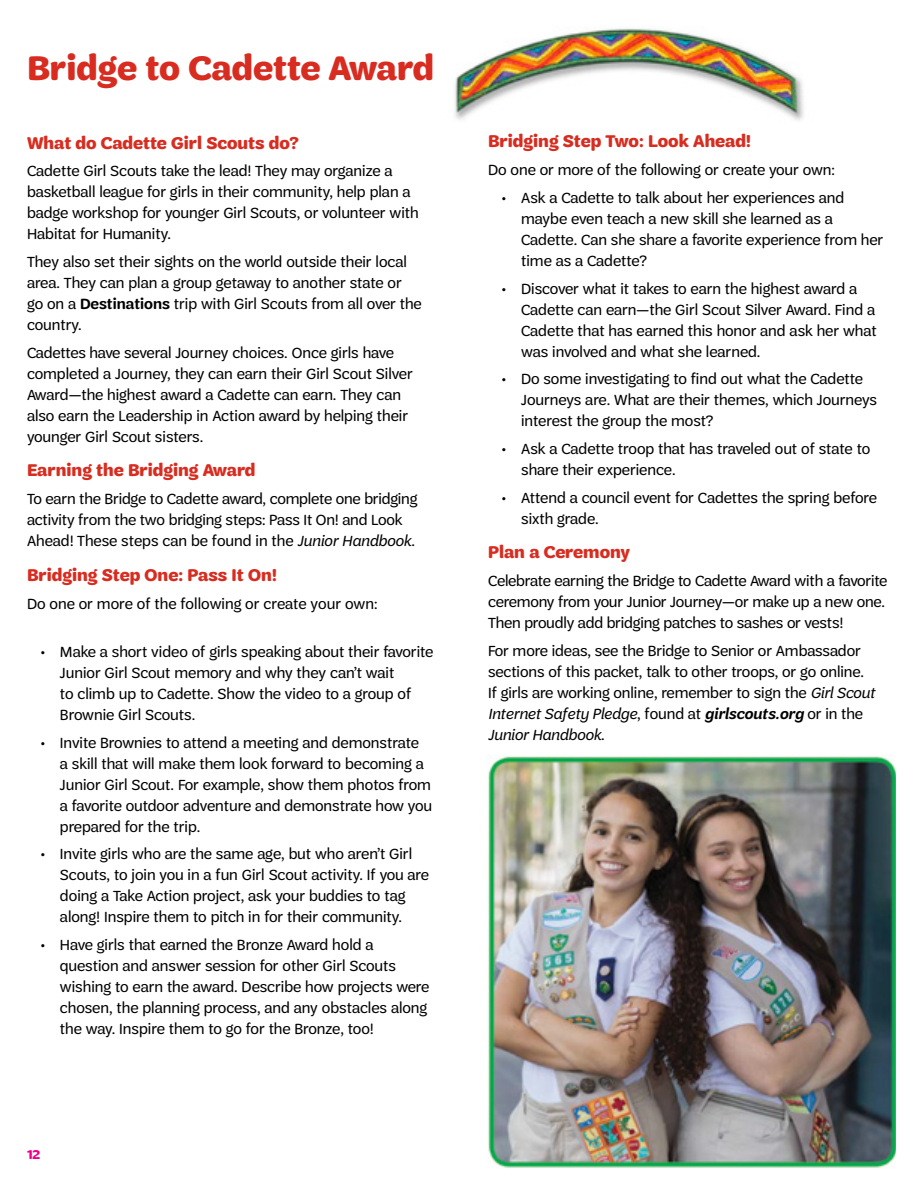
<style>
.page{position:relative;width:918px;height:1188px;background:#fff}
.page>*{position:absolute;margin:0;border:0;box-sizing:border-box;transform-origin:0 0}
.t1{font:700 36px "Trefoil Sans";color:#d82c20}
.t2{font:700 18px "Trefoil Sans";color:#d82c20}
.t3{font:15.75px/21px "Trefoil Sans";color:#000}
.t4{font:700 13.5px "Trefoil Sans";color:#ec008c}
.s1{font-weight:600}
.s2{font-style:italic}
.s3{font-weight:600;font-style:italic}
</style>
<div class="page">
<img style="left:455px;top:28px;width:349px;height:93px">
<img style="left:488px;top:756px;width:408px;height:412px">
<h1 class="t1" style="left:27px;top:48px;width:409px">Bridge to Cadette Award</h1>
<p class="t2" style="left:27px;top:132px;width:274px">What do Cadette Girl Scouts do?</p>
<p class="t3" style="left:27px;top:161px;width:393px">Cadette Girl Scouts take the lead! They may organize a basketball league for girls in their community, help plan a badge workshop for younger Girl Scouts, or volunteer with Habitat for Humanity.</p>
<p class="t3" style="left:27px;top:251px;width:396px">They also set their sights on the world outside their local area. They can plan a group getaway to another state or go on a <span class="s1">Destinations</span> trip with Girl Scouts from all over the country.</p>
<p class="t3" style="left:27px;top:342px;width:387px">Cadettes have several Journey choices. Once girls have completed a Journey, they can earn their Girl Scout Silver Award—the highest award a Cadette can earn. They can also earn the Leadership in Action award by helping their younger Girl Scout sisters.</p>
<p class="t2" style="left:27px;top:460px;width:230px">Earning the Bridging Award</p>
<p class="t3" style="left:27px;top:488px;width:392px">To earn the Bridge to Cadette award, complete one bridging activity from the two bridging steps: Pass It On! and Look<br>Ahead! These steps can be found in the <span class="s2">Junior Handbook</span>.</p>
<p class="t2" style="left:27px;top:565px;width:252px">Bridging Step One: Pass It On!</p>
<p class="t3" style="left:27px;top:593px;width:352px">Do one or more of the following or create your own:</p>
<p class="t3" style="left:60px;top:641px;width:375px;text-indent:-19px">• Make a short video of girls speaking about their favorite Junior Girl Scout memory and why they can’t wait<br>to climb up to Cadette. Show the video to a group of Brownie Girl Scouts.</p>
<p class="t3" style="left:60px;top:732px;width:374px;text-indent:-19px">• Invite Brownies to attend a meeting and demonstrate<br>a skill that will make them look forward to becoming a Junior Girl Scout. For example, show them photos from a favorite outdoor adventure and demonstrate how you prepared for the trip.</p>
<p class="t3" style="left:60px;top:844px;width:371px;text-indent:-19px">• Invite girls who are the same age, but who aren’t Girl Scouts, to join you in a fun Girl Scout activity. If you are doing a Take Action project, ask your buddies to tag along! Inspire them to pitch in for their community.</p>
<p class="t3" style="left:60px;top:935px;width:371px;text-indent:-19px">• Have girls that earned the Bronze Award hold a question and answer session for other Girl Scouts wishing to earn the award. Describe how projects were chosen, the planning process, and any obstacles along the way. Inspire them to go for the Bronze, too!</p>
<p class="t4" style="left:27px;top:1147px;width:15px">12</p>
<p class="t2" style="left:488px;top:131px;width:264px">Bridging Step Two: Look Ahead!</p>
<p class="t3" style="left:488px;top:160px;width:348px">Do one or more of the following or create your own:</p>
<p class="t3" style="left:521px;top:187px;width:364px;text-indent:-19px">• Ask a Cadette to talk about her experiences and maybe even teach a new skill she learned as a Cadette. Can she share a favorite experience from her time as a Cadette?</p>
<p class="t3" style="left:521px;top:278px;width:357px;text-indent:-19px">• Discover what it takes to earn the highest award a Cadette can earn—the Girl Scout Silver Award. Find a Cadette that has earned this honor and ask her what was involved and what she learned.</p>
<p class="t3" style="left:521px;top:369px;width:357px;text-indent:-19px">• Do some investigating to find out what the Cadette<br>Journeys are. What are their themes, which Journeys interest the group the most?</p>
<p class="t3" style="left:521px;top:438px;width:351px;text-indent:-19px">• Ask a Cadette troop that has traveled out of state to share their experience.</p>
<p class="t3" style="left:521px;top:487px;width:357px;text-indent:-19px">• Attend a council event for Cadettes the spring before sixth grade.</p>
<p class="t2" style="left:488px;top:542px;width:144px">Plan a Ceremony</p>
<p class="t3" style="left:488px;top:571px;width:401px">Celebrate earning the Bridge to Cadette Award with a favorite ceremony from your Junior Journey—or make up a new one.<br>Then proudly add bridging patches to sashes or vests!</p>
<p class="t3" style="left:488px;top:640px;width:388px">For more ideas, see the Bridge to Senior or Ambassador sections of this packet, talk to other troops, or go online.<br>If girls are working online, remember to sign the <span class="s2">Girl Scout Internet Safety Pledge</span>, found at <span class="s3">girlscouts.org</span> or in the <span class="s2">Junior Handbook</span>.</p>
</div>
